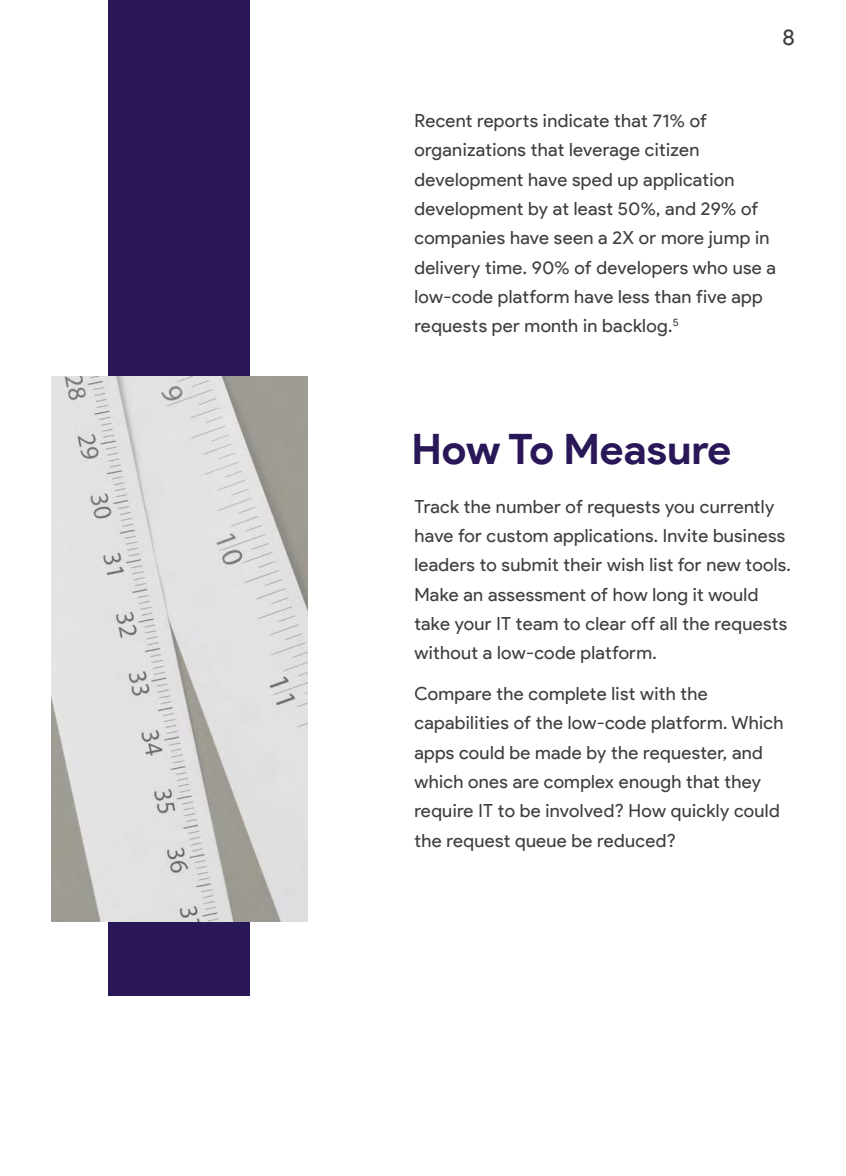
<style>
.page{position:relative;width:846px;height:1176px;background:#fff}
.page>*{position:absolute;margin:0;border:0;box-sizing:border-box;transform-origin:0 0}
.t1{font:700 41.89px "Product Sans";color:#2a1757}
.t2{font:22.33px "Product Sans";color:#3e3e3b}
.t3{font:18.16px/29.3px "Product Sans";letter-spacing:.015em;color:#3e3e3b}
</style>
<div class="page">
<div style="left:109px;top:0;width:141px;height:995px;background:#2a1757"></div>
<img style="left:51px;top:377px;width:257px;height:544px">
<p class="t2" style="left:782px;top:25px;width:14px">8</p>
<p class="t3" style="left:414px;top:106px;width:363px">Recent reports indicate that 71% of organizations that leverage citizen development have sped up application development by at least 50%, and 29% of companies have seen a 2X or more jump in delivery time. 90% of developers who use a low-code platform have less than five app requests per month in backlog.<sup>5</sup></p>
<h1 class="t1" style="left:411px;top:424px;width:321px">How To Measure</h1>
<p class="t3" style="left:414px;top:492px;width:378px">Track the number of requests you currently have for custom applications. Invite business leaders to submit their wish list for new tools.<br>Make an assessment of how long it would take your IT team to clear off all the requests without a low-code platform.</p>
<p class="t3" style="left:414px;top:679px;width:371px">Compare the complete list with the capabilities of the low-code platform. Which apps could be made by the requester, and which ones are complex enough that they require IT to be involved? How quickly could the request queue be reduced?</p>
</div>
